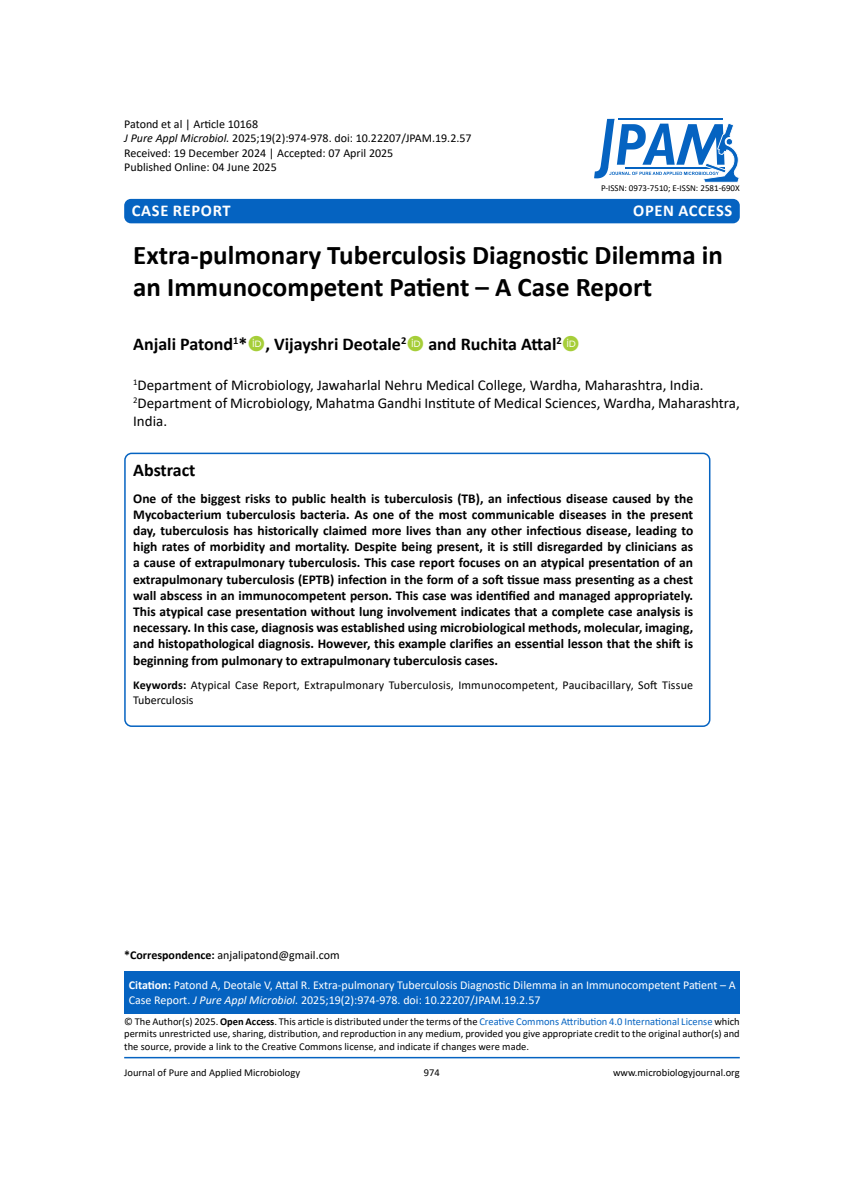
<style>
.page{position:relative;width:864px;height:1188px;background:#fff}
.page>*{position:absolute;margin:0;border:0;box-sizing:border-box;transform-origin:0 0}
.JPAM_Heading{font:700 27px/32.4px "Calibri";color:#000}
.JPAM_Author_Name{font:700 18px "Calibri";color:#000}
.JPAM_ABSTRACT{font:700 18px "Calibri";color:#000}
.t1{font:700 16.5px "Calibri";letter-spacing:.04em;color:#fff}
.JPAM_Body_text{font:15px/18px "Calibri";color:#000}
.JPAM_ABSTRACT-2{font:700 13.5px/16.2px "Calibri";color:#000;text-align:justify}
.JPAM_ABSTRACT-3{font:12px/14.4px "Calibri";color:#000}
.JPAM_Body_text-2{font:12px/14.4px "Calibri";color:#fff}
.JPAM_Body_text-3{font:12px "Calibri";color:#000}
.Body_text{font:10.5px/12.6px "Calibri";color:#000;text-align:justify}
.t2{font:9px "Calibri";color:#000}
.s1{font-style:italic}
.s2{font-weight:700}
.s3{color:#0563c1}
</style>
<div class="page">
<div style="left:124px;top:971px;width:616px;height:43px;background:#0563c1"></div>
<hr style="left:124px;top:1057px;width:616px;height:1px;background:#0563c1">
<div style="left:124px;top:199px;width:616px;height:24px;background:#0563c1;border-radius:7px"></div>
<svg style="left:594px;top:119px;width:145px;height:64px"></svg>
<div style="left:124px;top:453px;width:586px;height:274px;border:2px solid #0563c1;border-radius:7px"></div>
<p class="JPAM_ABSTRACT-3" style="left:124px;top:116px;width:135px">Patond et al | Article 10168</p>
<p class="JPAM_ABSTRACT-3" style="left:124px;top:131px;width:349px"><span class="s1">J Pure Appl Microbiol.</span> 2025;19(2):974-978. doi: 10.22207/JPAM.19.2.57</p>
<p class="JPAM_ABSTRACT-3" style="left:124px;top:145px;width:271px">Received: 19 December 2024 | Accepted: 07 April 2025</p>
<p class="JPAM_ABSTRACT-3" style="left:124px;top:160px;width:154px">Published Online: 04 June 2025</p>
<p class="t1" style="left:132px;top:198px;width:100px">CASE REPORT</p>
<p class="t1" style="left:633px;top:198px;width:101px">OPEN ACCESS</p>
<p class="t2" style="left:601px;top:182px;width:140px">P-ISSN: 0973-7510; E-ISSN: 2581-690X</p>
<p class="JPAM_Heading" style="left:133px;top:238px;width:591px">Extra-pulmonary Tuberculosis Diagnostic Dilemma in an Immunocompetent Patient – A Case Report</p>
<p class="JPAM_Author_Name" style="left:133px;top:331px;width:430px">Anjali Patond<sup>1</sup>* , Vijayshri Deotale<sup>2</sup> and Ruchita Attal<sup>2</sup></p>
<p class="JPAM_Body_text" style="left:133px;top:375px;width:572px"><sup>1</sup>Department of Microbiology, Jawaharlal Nehru Medical College, Wardha, Maharashtra, India.</p>
<p class="JPAM_Body_text" style="left:133px;top:393px;width:608px"><sup>2</sup>Department of Microbiology, Mahatma Gandhi Institute of Medical Sciences, Wardha, Maharashtra,<br>India.</p>
<p class="JPAM_ABSTRACT" style="left:133px;top:457px;width:64px">Abstract</p>
<p class="JPAM_ABSTRACT-2" style="left:133px;top:490px;width:562px">One of the biggest risks to public health is tuberculosis (TB), an infectious disease caused by the Mycobacterium tuberculosis bacteria. As one of the most communicable diseases in the present day, tuberculosis has historically claimed more lives than any other infectious disease, leading to high rates of morbidity and mortality. Despite being present, it is still disregarded by clinicians as a cause of extrapulmonary tuberculosis. This case report focuses on an atypical presentation of an extrapulmonary tuberculosis (EPTB) infection in the form of a soft tissue mass presenting as a chest wall abscess in an immunocompetent person. This case was identified and managed appropriately.<br>This atypical case presentation without lung involvement indicates that a complete case analysis is necessary. In this case, diagnosis was established using microbiological methods, molecular, imaging, and histopathological diagnosis. However, this example clarifies an essential lesson that the shift is beginning from pulmonary to extrapulmonary tuberculosis cases.</p>
<p class="JPAM_ABSTRACT-3" style="left:133px;top:678px;width:561px"><span class="s2">Keywords:</span> Atypical Case Report, Extrapulmonary Tuberculosis, Immunocompetent, Paucibacillary, Soft Tissue<br>Tuberculosis</p>
<p class="JPAM_Body_text-3" style="left:124px;top:947px;width:217px"><span class="s2">*Correspondence:</span> anjalipatond@gmail.com</p>
<p class="JPAM_Body_text-2" style="left:129px;top:978px;width:609px"><span class="s2">Citation:</span> Patond A, Deotale V, Attal R. Extra-pulmonary Tuberculosis Diagnostic Dilemma in an Immunocompetent Patient – A<br>Case Report. <span class="s1">J Pure Appl Microbiol.</span> 2025;19(2):974-978. doi: 10.22207/JPAM.19.2.57</p>
<p class="Body_text" style="left:124px;top:1015px;width:617px">© The Author(s) 2025. <span class="s2">Open Access</span>. This article is distributed under the terms of the <span class="s3">Creative Commons Attribution 4.0 International License</span> which permits unrestricted use, sharing, distribution, and reproduction in any medium, provided you give appropriate credit to the original author(s) and the source, provide a link to the Creative Commons license, and indicate if changes were made.</p>
<p class="Body_text" style="left:124px;top:1066px;width:177px">Journal of Pure and Applied Microbiology</p>
<p class="Body_text" style="left:424px;top:1066px;width:17px">974</p>
<p class="Body_text" style="left:613px;top:1066px;width:128px">www.microbiologyjournal.org</p>
</div>
